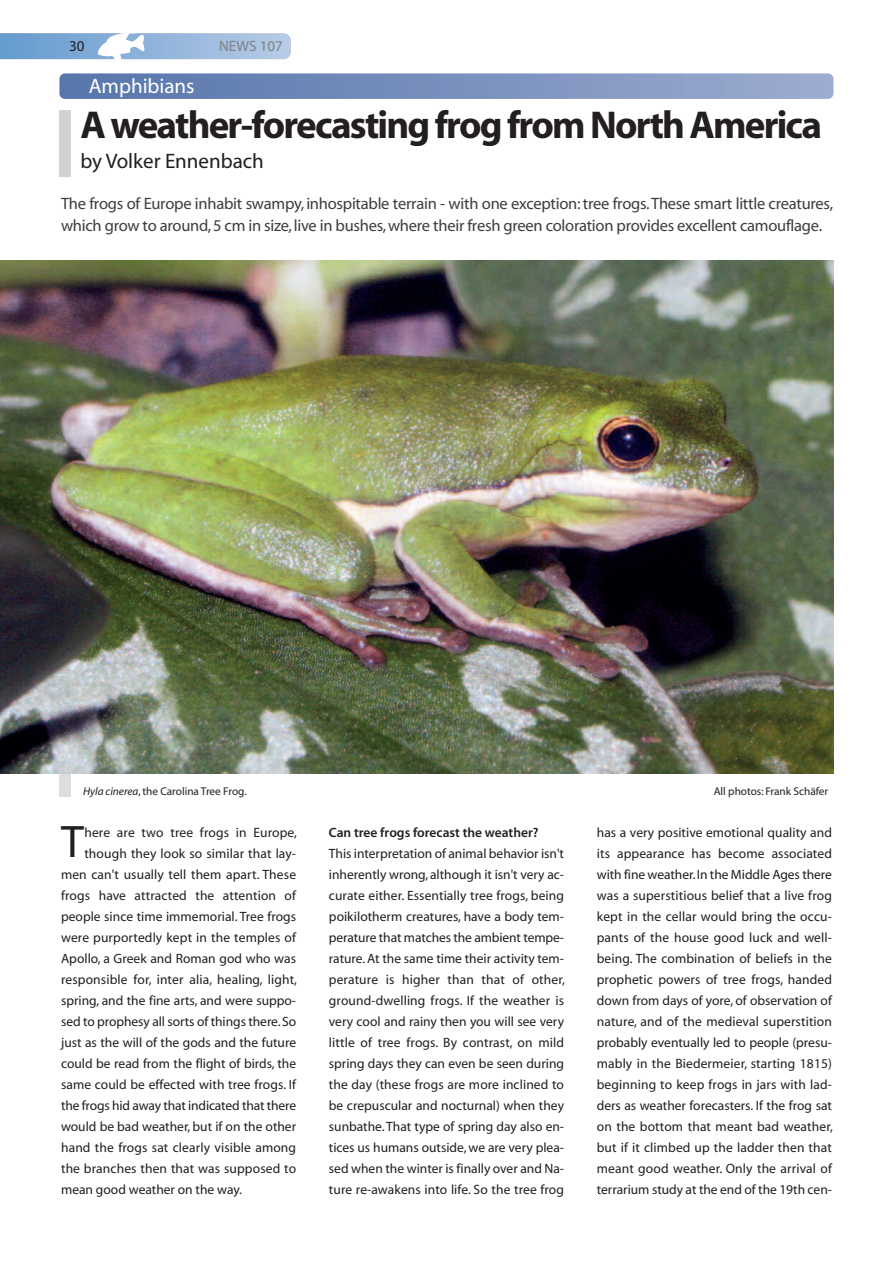
<style>
.page{position:relative;width:893px;height:1263px;background:#fff}
.page>*{position:absolute;margin:0;border:0;box-sizing:border-box;transform-origin:0 0}
.t1{font:45.75px "Myriad MM 412 wt 601 wd";color:#231f20}
.t2{font:39px "Myriad MM 700 wt 600 wd";letter-spacing:-.045em;color:#231f20}
.t3{font:21px "Myriad MM 412 wt 601 wd";color:#231f20}
.t4{font:21px "Myriad MM 412 wt 601 wd";color:#fff}
.t5{font:16.5px/22.5px "Myriad MM 412 wt 601 wd";letter-spacing:-.015em;color:#3e3e3f}
.t6{font:15px "Myriad MM 412 wt 601 wd";color:#808285}
.t7{font:15px "Myriad MM 412 wt 601 wd";color:#231f20}
.t8{font:13.5px/21px "Myriad MM 412 wt 601 wd";color:#231f20;text-align:justify}
.t9{font:13.5px "Myriad MM 565 wt 600 wd";color:#231f20}
.t10{font:11.25px "Myriad MM 412 wt 601 wd";color:#231f20}
.s1{font-family:"Myriad MM It 412 wt 601 wd"}
</style>
<div class="page">
<svg style="left:0;top:33px;width:291px;height:27px;background:#9dbcde"></svg>
<div style="left:60px;top:110px;width:11px;height:66px;background:#d1d2d4"></div>
<div style="left:59px;top:754px;width:12px;height:42px;background:#dcdddf"></div>
<div style="left:59px;top:73px;width:774px;height:26px;background:linear-gradient(to right,#5675ab,#9cabcf);border-radius:6px"></div>
<img style="left:0;top:261px;width:833px;height:512px">
<p class="t7" style="left:69px;top:41px;width:17px">30</p>
<p class="t6" style="left:219px;top:41px;width:65px">NEWS 107</p>
<h3 class="t4" style="left:89px;top:78px;width:107px">Amphibians</h3>
<h2 class="t2" style="left:80px;top:110px;width:743px">A weather-forecasting frog from North America</h2>
<h3 class="t3" style="left:80px;top:153px;width:185px">by Volker Ennenbach</h3>
<p class="t5" style="left:61px;top:193px;width:774px">The frogs of Europe inhabit swampy, inhospitable terrain - with one exception:tree frogs.These smart little creatures, which grow to around,5 cm in size,live in bushes,where their fresh green coloration provides excellent camouflage.</p>
<p class="t10" style="left:83px;top:787px;width:165px"><span class="s1">Hyla cinerea</span>,the Carolina Tree Frog.</p>
<p class="t10" style="left:714px;top:787px;width:116px">All photos: Frank Schäfer</p>
<p class="t9" style="left:329px;top:827px;width:211px">Can tree frogs forecast the weather?</p>
<p class="t8" style="left:329px;top:844px;width:238px">This interpretation of animal behavior isn't inherently wrong, although it isn't very ac&shy;curate either. Essentially tree frogs, being poikilotherm creatures, have a body tem&shy;perature that matches the ambient tempe&shy;rature.At the same time their activity tem&shy;perature is higher than that of other, ground-dwelling frogs. If the weather is very cool and rainy then you will see very little of tree frogs. By contrast, on mild spring days they can even be seen during the day (these frogs are more inclined to be crepuscular and nocturnal) when they sunbathe.That type of spring day also en&shy;tices us humans outside, we are very plea&shy;sed when the winter is finally over and Na&shy;ture re-awakens into life. So the tree frog</p>
<h1 class="t1" style="left:61px;top:824px;width:24px">T</h1>
<p class="t8" style="left:84px;top:823px;width:214px">here are two tree frogs in Europe,</p>
<p class="t8" style="left:84px;top:844px;width:213px">though they look so similar that lay-</p>
<p class="t8" style="left:61px;top:865px;width:237px">men can't usually tell them apart. These</p>
<p class="t8" style="left:61px;top:886px;width:237px">frogs have attracted the attention of</p>
<p class="t8" style="left:61px;top:907px;width:237px">people since time immemorial. Tree frogs</p>
<p class="t8" style="left:61px;top:928px;width:237px">were purportedly kept in the temples of</p>
<p class="t8" style="left:61px;top:949px;width:237px">Apollo, a Greek and Roman god who was</p>
<p class="t8" style="left:61px;top:970px;width:237px">responsible for, inter alia, healing, light,</p>
<p class="t8" style="left:61px;top:991px;width:237px">spring, and the fine arts, and were suppo-</p>
<p class="t8" style="left:61px;top:1012px;width:237px">sed to prophesy all sorts of things there.So</p>
<p class="t8" style="left:61px;top:1033px;width:237px">just as the will of the gods and the future</p>
<p class="t8" style="left:61px;top:1054px;width:237px">could be read from the flight of birds, the</p>
<p class="t8" style="left:61px;top:1075px;width:237px">same could be effected with tree frogs. If</p>
<p class="t8" style="left:61px;top:1096px;width:237px">the frogs hid away that indicated that there</p>
<p class="t8" style="left:61px;top:1117px;width:237px">would be bad weather, but if on the other</p>
<p class="t8" style="left:61px;top:1138px;width:237px">hand the frogs sat clearly visible among</p>
<p class="t8" style="left:61px;top:1159px;width:237px">the branches then that was supposed to</p>
<p class="t8" style="left:61px;top:1180px;width:182px">mean good weather on the way.</p>
<p class="t8" style="left:597px;top:823px;width:238px">has a very positive emotional quality and its appearance has become associated with fine weather.In the Middle Ages there was a superstitious belief that a live frog kept in the cellar would bring the occu&shy;pants of the house good luck and well&shy;being. The combination of beliefs in the prophetic powers of tree frogs, handed down from days of yore, of observation of nature, and of the medieval superstition probably eventually led to people (presu&shy;mably in the Biedermeier, starting 1815) beginning to keep frogs in jars with lad&shy;ders as weather forecasters. If the frog sat on the bottom that meant bad weather, but if it climbed up the ladder then that meant good weather. Only the arrival of terrarium study at the end of the 19th cen-</p>
</div>
